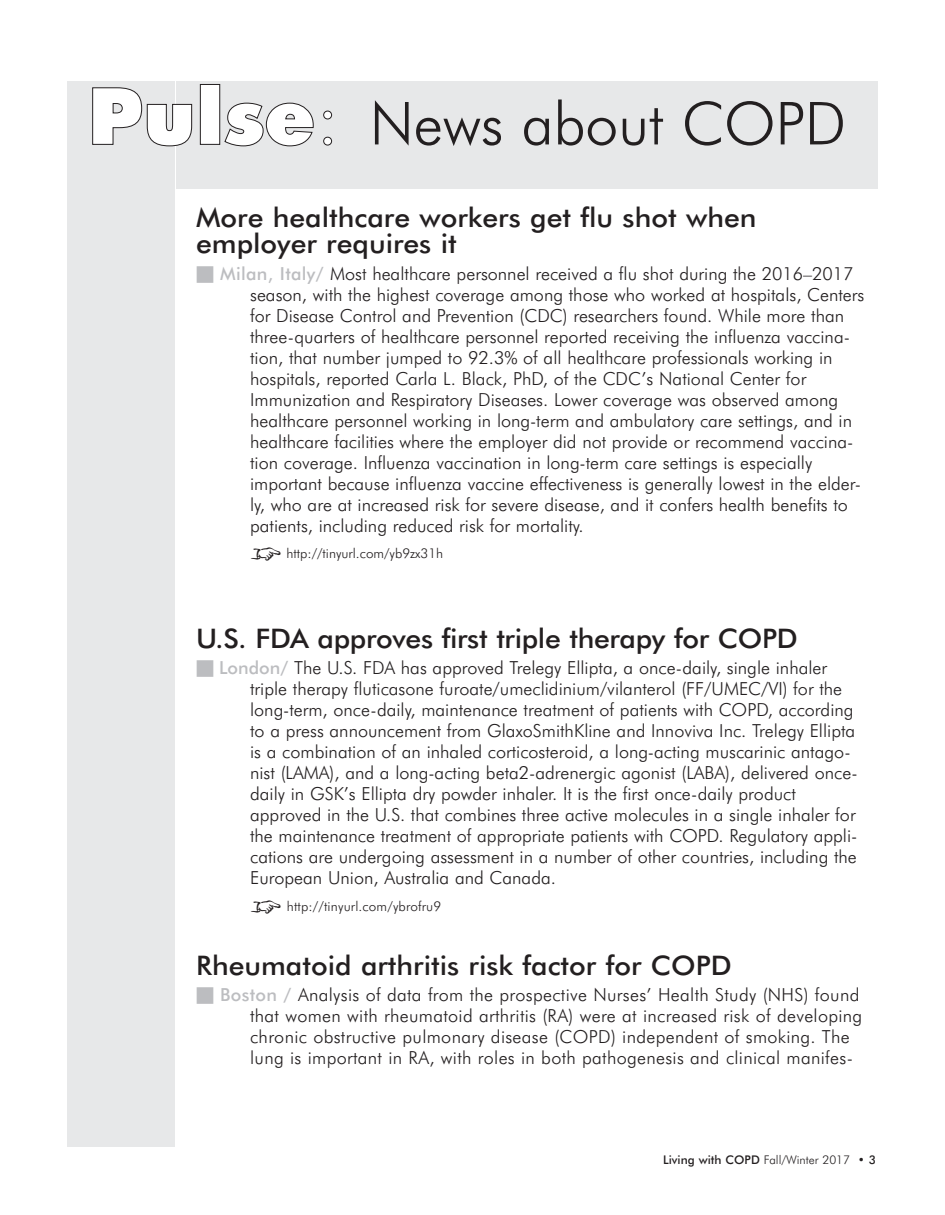
<style>
.page{position:relative;width:945px;height:1215px;background:#fff}
.page>*{position:absolute;margin:0;border:0;box-sizing:border-box;transform-origin:0 0}
.t1{font:300 59.4px "Futura BT";letter-spacing:-.005em;color:#231f20}
.t2{font:500 27px/26.4px "Futura BT";color:#231f20;scale:1.05 1}
.t3{font:300 18px/21px "Futura BT";color:#231f20}
.t4{font:300 13.5px "Futura BT";letter-spacing:.005em;color:#231f20}
.t5{font:500 12px "Futura BT";color:#231f20}
.s1{font-weight:900;font-size:79.2px;color:#fff}
.s2{font-size:79.2px;color:#fff}
.s3{color:#bcbdc0}
.s4{font-weight:500;color:#bcbdc0}
.s5{font-family:"DF Diversities LET";font-weight:400;font-size:21px}
.s6{font-weight:300}
</style>
<div class="page">
<div style="left:68px;top:81px;width:108px;height:1080px;background:#e7e8e9"></div>
<div style="left:176px;top:81px;width:701px;height:108px;background:#e7e8e9"></div>
<div style="left:68px;top:1148px;width:810px;height:21px;background:#fff"></div>
<h1 class="t1" style="left:87px;top:89px;width:760px"><span class="s1">Pulse</span><span class="s2">:</span> News about COPD</h1>
<h2 class="t2" style="left:196px;top:204px;width:535px">More healthcare workers get flu shot when employer requires it</h2>
<p class="t3" style="left:250px;top:263px;width:616px;text-indent:-54px"><span class="s3">■</span> <span class="s4">Milan, Italy/</span> Most healthcare personnel received a flu shot during the 2016–2017 season, with the highest coverage among those who worked at hospitals, Centers for Disease Control and Prevention (CDC) researchers found. While more than three-quarters of healthcare personnel reported receiving the influenza vaccina&shy;tion, that number jumped to 92.3% of all healthcare professionals working in hospitals, reported Carla L. Black, PhD, of the CDC’s National Center for Immunization and Respiratory Diseases. Lower coverage was observed among healthcare personnel working in long-term and ambulatory care settings, and in healthcare facilities where the employer did not provide or recommend vaccina&shy;tion coverage. Influenza vaccination in long-term care settings is especially important because influenza vaccine effectiveness is generally lowest in the elder&shy;ly, who are at increased risk for severe disease, and it confers health benefits to patients, including reduced risk for mortality.</p>
<p class="t4" style="left:250px;top:546px;width:195px"><span class="s5">8</span> http://tinyurl.com/yb9zx31h</p>
<h2 class="t2" style="left:196px;top:625px;width:575px">U.S. FDA approves first triple therapy for COPD</h2>
<p class="t3" style="left:250px;top:657px;width:609px;text-indent:-54px"><span class="s3">■</span> <span class="s4">London/</span> The U.S. FDA has approved Trelegy Ellipta, a once-daily, single inhaler triple therapy fluticasone furoate/umeclidinium/vilanterol (FF/UMEC/VI) for the long-term, once-daily, maintenance treatment of patients with COPD, according to a press announcement from GlaxoSmithKline and Innoviva Inc. Trelegy Ellipta is a combination of an inhaled corticosteroid, a long-acting muscarinic antago&shy;nist (LAMA), and a long-acting beta2-adrenergic agonist (LABA), delivered once&shy;daily in GSK’s Ellipta dry powder inhaler. It is the first once-daily product approved in the U.S. that combines three active molecules in a single inhaler for the maintenance treatment of appropriate patients with COPD. Regulatory appli&shy;cations are undergoing assessment in a number of other countries, including the European Union, Australia and Canada.</p>
<p class="t4" style="left:250px;top:898px;width:193px"><span class="s5">8</span> http://tinyurl.com/ybrofru9</p>
<h2 class="t2" style="left:196px;top:952px;width:512px">Rheumatoid arthritis risk factor for COPD</h2>
<p class="t3" style="left:250px;top:984px;width:614px;text-indent:-54px"><span class="s3">■</span> <span class="s4">Boston /</span> Analysis of data from the prospective Nurses’ Health Study (NHS) found that women with rheumatoid arthritis (RA) were at increased risk of developing chronic obstructive pulmonary disease (COPD) independent of smoking. The lung is important in RA, with roles in both pathogenesis and clinical manifes-</p>
<p class="t5" style="left:663px;top:1153px;width:214px">Living with COPD <span class="s6">Fall/Winter 2017</span> • 3</p>
</div>
